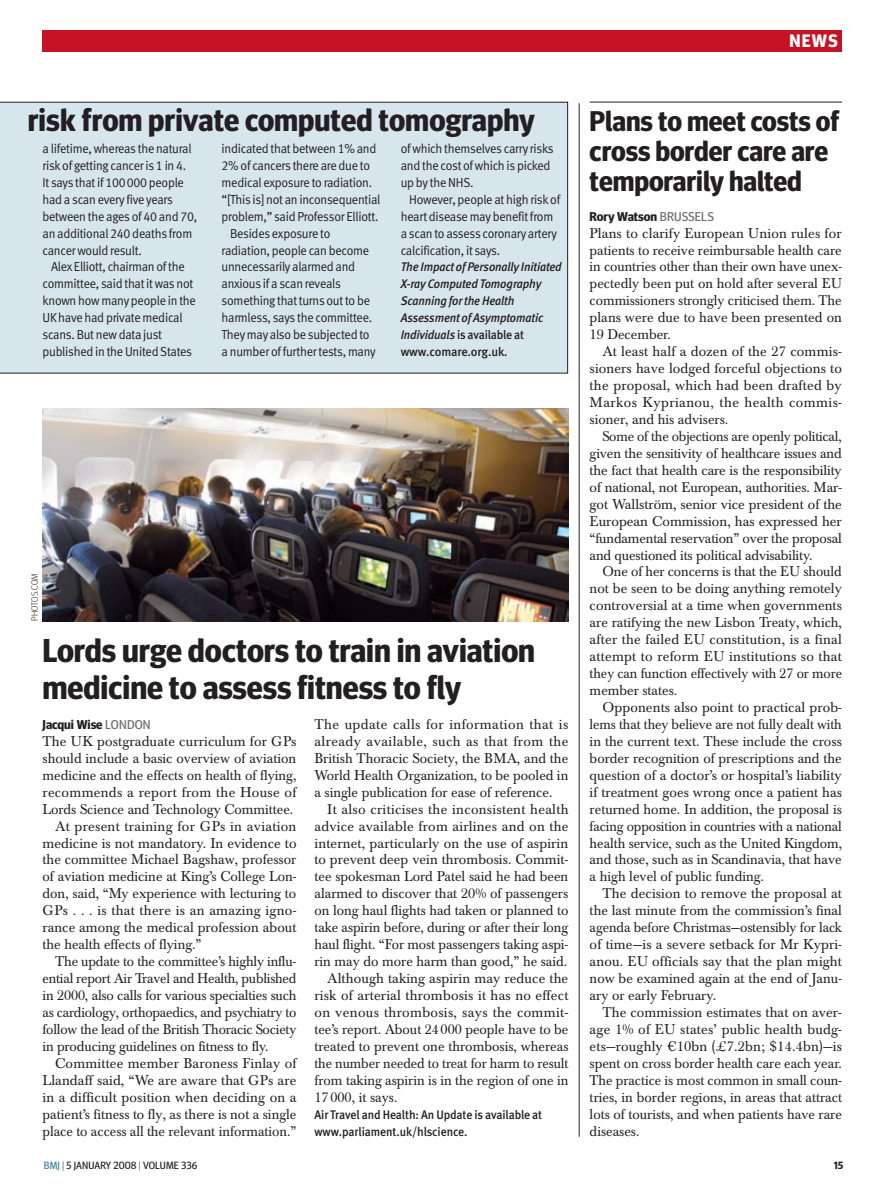
<style>
.page{position:relative;width:893px;height:1191px;background:#fff}
.page>*{position:absolute;margin:0;border:0;box-sizing:border-box;transform-origin:0 0}
.news_head_23bold{font:700 33px/37.5px "Meta Headline OT";color:#231f20}
.t1{font:700 31.5px "Meta Headline OT";letter-spacing:.005em;color:#231f20}
.news_head_19bold{font:700 28.5px/30px "Meta Headline OT";color:#231f20}
.t2{font:700 18px "Meta Headline OT";color:#fff}
.news_body_3colm_ind{font:13.95px/17px "Baskerville BE";color:#231f20;text-align:justify}
.news_body_3colm{font:13.95px/17px "Baskerville BE";color:#231f20;text-align:justify}
.sans_text_indent{font:13.05px/17px "Meta Normal LF";letter-spacing:-.02em;color:#231f20;scale:.95 1}
.news_byline{font:700 12.75px "Meta Headline OT";color:#231f20}
.news_further_info{font:italic 12.45px/17px "Meta Medium LF";letter-spacing:-.01em;color:#231f20;scale:.95 1}
.news_further_info-2{font:12.45px/17px "Meta Medium LF";letter-spacing:-.005em;color:#231f20;scale:.95 1}
.t3{font:10.5px "Meta Headline OT";color:#231f20}
.t4{font:700 10.5px "Meta Headline OT";color:#231f20}
.t5{font:300 9px "Meta Headline OT";letter-spacing:.015em;color:#231f20}
.s1{font-style:normal}
.s2{font-weight:400;color:#6c6d70}
.s3{color:#3c7b93}
.s4{font-weight:300}
</style>
<div class="page">
<div style="left:0;top:102px;width:568px;height:271px;background:#d7e5ec"></div>
<div style="left:43px;top:30px;width:799px;height:21px;background:#c41324"></div>
<hr style="left:579px;top:103px;width:1px;height:1033px;background:#231f20">
<img style="left:43px;top:408px;width:525px;height:213px">
<hr style="left:590px;top:102px;width:252px;height:1px;background:#231f20">
<p class="t2" style="left:789px;top:30px;width:50px">NEWS</p>
<h2 class="t1" style="left:28px;top:101px;width:509px">risk from private computed tomography</h2>
<p class="sans_text_indent" style="left:43px;top:140px;width:164px">a lifetime, whereas the natural risk of getting cancer is 1 in 4.<br>It says that if 100000 people had a scan every five years between the ages of 40 and 70, an additional 240 deaths from cancer would result.</p>
<p class="sans_text_indent" style="left:43px;top:258px;width:163px;text-indent:9px">Alex Elliott, chairman of the committee, said that it was not known how many people in the<br>UK have had private medical scans. But new data just published in the United States</p>
<p class="sans_text_indent" style="left:222px;top:140px;width:169px">indicated that between 1% and<br>2% of cancers there are due to medical exposure to radiation. “[This is] not an inconsequential problem,” said Professor Elliott.</p>
<p class="sans_text_indent" style="left:222px;top:224px;width:164px;text-indent:9px">Besides exposure to radiation, people can become unnecessarily alarmed and anxious if a scan reveals something that turns out to be harmless, says the committee.<br>They may also be subjected to a number of further tests, many</p>
<p class="sans_text_indent" style="left:401px;top:140px;width:163px">of which themselves carry risks and the cost of which is picked up by the NHS.</p>
<p class="sans_text_indent" style="left:401px;top:191px;width:169px;text-indent:9px">However, people at high risk of heart disease may benefit from a scan to assess coronary artery calcification, it says.</p>
<p class="news_further_info" style="left:401px;top:258px;width:171px">The Impact of Personally Initiated<br>X-ray Computed Tomography<br>Scanning for the Health<br>Assessment of Asymptomatic<br>Individuals <span class="s1">is available at www.comare.org.uk.</span></p>
<p class="t5" style="left:29px;top:621px;width:49px;rotate:-90deg">photos.com</p>
<p class="news_head_23bold" style="left:43px;top:631px;width:494px">Lords urge doctors to train in aviation medicine to assess fitness to fly</p>
<p class="news_byline" style="left:43px;top:717px;width:110px">Jacqui Wise <span class="s2">LONDON</span></p>
<p class="news_body_3colm" style="left:43px;top:733px;width:256px">The UK postgraduate curriculum for GPs should include a basic overview of aviation medicine and the effects on health of flying, recommends a report from the House of Lords Science and Technology Committee.</p>
<p class="news_body_3colm_ind" style="left:43px;top:817px;width:256px;text-indent:13px">At present training for GPs in aviation medicine is not mandatory. In evidence to the committee Michael Bagshaw, professor of aviation medicine at King’s College Lon&shy;don, said, “My experience with lecturing to GPs . . . is that there is an amazing igno&shy;rance among the medical profession about the health effects of flying.”</p>
<p class="news_body_3colm_ind" style="left:43px;top:953px;width:255px;text-indent:13px">The update to the committee’s highly influ&shy;ential report Air Travel and Health, published in 2000, also calls for various specialties such as cardiology, orthopaedics, and psychiatry to follow the lead of the British Thoracic Society in producing guidelines on fitness to fly.</p>
<p class="news_body_3colm_ind" style="left:43px;top:1054px;width:256px;text-indent:13px">Committee member Baroness Finlay of Llandaff said, “We are aware that GPs are in a difficult position when deciding on a patient’s fitness to fly, as there is not a single place to access all the relevant information.”</p>
<p class="news_body_3colm_ind" style="left:314px;top:716px;width:255px">The update calls for information that is already available, such as that from the British Thoracic Society, the BMA, and the World Health Organization, to be pooled in a single publication for ease of reference.</p>
<p class="news_body_3colm_ind" style="left:314px;top:800px;width:256px;text-indent:13px">It also criticises the inconsistent health advice available from airlines and on the internet, particularly on the use of aspirin to prevent deep vein thrombosis. Commit&shy;tee spokesman Lord Patel said he had been alarmed to discover that 20% of passengers on long haul flights had taken or planned to take aspirin before, during or after their long haul flight. “For most passengers taking aspi&shy;rin may do more harm than good,” he said.</p>
<p class="news_body_3colm_ind" style="left:314px;top:970px;width:256px;text-indent:13px">Although taking aspirin may reduce the risk of arterial thrombosis it has no effect on venous thrombosis, says the commit&shy;tee’s report. About 24000 people have to be treated to prevent one thrombosis, whereas the number needed to treat for harm to result from taking aspirin is in the region of one in 17000, it says.</p>
<p class="news_further_info-2" style="left:314px;top:1105px;width:241px">Air Travel and Health: An Update is available at www.parliament.uk/hlscience.</p>
<p class="news_head_19bold" style="left:590px;top:105px;width:251px">Plans to meet costs of cross border care are temporarily halted</p>
<p class="news_byline" style="left:590px;top:208px;width:126px">Rory Watson <span class="s2">BRUSSELS</span></p>
<p class="news_body_3colm" style="left:590px;top:225px;width:254px">Plans to clarify European Union rules for patients to receive reimbursable health care in countries other than their own have unex&shy;pectedly been put on hold after several EU commissioners strongly criticised them. The plans were due to have been presented on 19 December.</p>
<p class="news_body_3colm_ind" style="left:590px;top:343px;width:254px;text-indent:13px">At least half a dozen of the 27 commis&shy;sioners have lodged forceful objections to the proposal, which had been drafted by Markos Kyprianou, the health commis&shy;sioner, and his advisers.</p>
<p class="news_body_3colm_ind" style="left:590px;top:428px;width:254px;text-indent:13px">Some of the objections are openly political, given the sensitivity of healthcare issues and the fact that health care is the responsibility of national, not European, authorities. Mar&shy;got Wallström, senior vice president of the European Commission, has expressed her “fundamental reservation” over the proposal and questioned its political advisability.</p>
<p class="news_body_3colm_ind" style="left:590px;top:563px;width:254px;text-indent:13px">One of her concerns is that the EU should not be seen to be doing anything remotely controversial at a time when governments are ratifying the new Lisbon Treaty, which, after the failed EU constitution, is a final attempt to reform EU institutions so that they can function effectively with 27 or more member states.</p>
<p class="news_body_3colm_ind" style="left:590px;top:699px;width:254px;text-indent:13px">Opponents also point to practical prob&shy;lems that they believe are not fully dealt with in the current text. These include the cross border recognition of prescriptions and the question of a doctor’s or hospital’s liability if treatment goes wrong once a patient has returned home. In addition, the proposal is facing opposition in countries with a national health service, such as the United Kingdom, and those, such as in Scandinavia, that have a high level of public funding.</p>
<p class="news_body_3colm_ind" style="left:590px;top:885px;width:254px;text-indent:13px">The decision to remove the proposal at the last minute from the commission’s final agenda before Christmas—ostensibly for lack of time—is a severe setback for Mr Kypri&shy;anou. EU officials say that the plan might now be examined again at the end of Janu&shy;ary or early February.</p>
<p class="news_body_3colm_ind" style="left:590px;top:1004px;width:254px;text-indent:13px">The commission estimates that on aver&shy;age 1% of EU states’ public health budg&shy;ets—roughly €10bn (£7.2bn; $14.4bn)—is spent on cross border health care each year.<br>The practice is most common in small coun&shy;tries, in border regions, in areas that attract lots of tourists, and when patients have rare diseases.</p>
<p class="t3" style="left:44px;top:1159px;width:155px"><span class="s3">BMJ</span> <span class="s4">|</span> 5 JANUARY 2008 <span class="s4">|</span> VOLUME 336</p>
<p class="t4" style="left:834px;top:1159px;width:11px">15</p>
</div>
